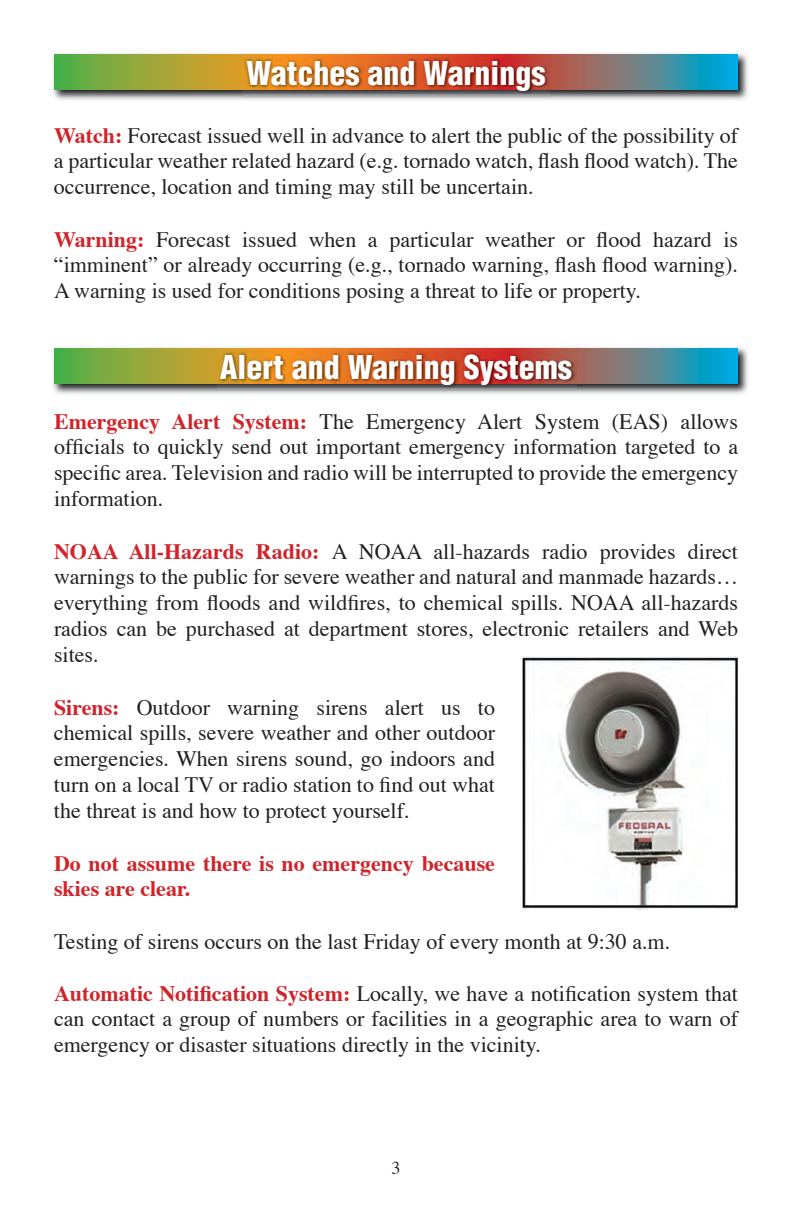
<style>
.page{position:relative;width:792px;height:1224px;background:#fff}
.page>*{position:absolute;margin:0;border:0;box-sizing:border-box;transform-origin:0 0}
.t1{font:900 condensed 32px "Helvetica";color:#fff}
.t2{font:22px/26px "Times";color:#231f20;text-align:justify}
.t3{font:700 22px/26px "Times";color:#d1232a}
.t4{font:18px "Times";color:#231f20}
.s1{font-weight:700;color:#d1232a}
</style>
<div class="page">
<img style="left:53px;top:347px;width:695px;height:47px">
<svg style="left:54px;top:348px;width:684px;height:36px;background:#799564"></svg>
<img style="left:218px;top:351px;width:359px;height:39px">
<img style="left:53px;top:53px;width:695px;height:47px">
<svg style="left:54px;top:54px;width:684px;height:36px;background:#82925f"></svg>
<img style="left:244px;top:57px;width:306px;height:39px">
<img style="left:522px;top:657px;width:216px;height:252px">
<h1 class="t1" style="left:246px;top:60px;width:301px">Watches and Warnings</h1>
<p class="t2" style="left:54px;top:124px;width:686px"><span class="s1">Watch:</span> Forecast issued well in advance to alert the public of the possibility of a particular weather related hazard (e.g. tornado watch, flash flood watch). The occurrence, location and timing may still be uncertain.</p>
<p class="t2" style="left:54px;top:228px;width:686px"><span class="s1">Warning:</span> Forecast issued when a particular weather or flood hazard is “imminent” or already occurring (e.g., tornado warning, flash flood warning).<br>A warning is used for conditions posing a threat to life or property.</p>
<h1 class="t1" style="left:220px;top:354px;width:354px">Alert and Warning Systems</h1>
<p class="t2" style="left:54px;top:410px;width:686px"><span class="s1">Emergency Alert System:</span> The Emergency Alert System (EAS) allows officials to quickly send out important emergency information targeted to a specific area. Television and radio will be interrupted to provide the emergency information.</p>
<p class="t2" style="left:54px;top:540px;width:686px"><span class="s1">NOAA All-Hazards Radio:</span> A NOAA all-hazards radio provides direct warnings to the public for severe weather and natural and manmade hazards… everything from floods and wildfires, to chemical spills. NOAA all-hazards radios can be purchased at department stores, electronic retailers and Web sites.</p>
<p class="t2" style="left:54px;top:696px;width:443px"><span class="s1">Sirens:</span> Outdoor warning sirens alert us to chemical spills, severe weather and other outdoor emergencies. When sirens sound, go indoors and turn on a local TV or radio station to find out what the threat is and how to protect yourself.</p>
<p class="t3" style="left:54px;top:852px;width:442px">Do not assume there is no emergency because skies are clear.</p>
<p class="t2" style="left:54px;top:930px;width:618px">Testing of sirens occurs on the last Friday of every month at 9:30 a.m.</p>
<p class="t2" style="left:54px;top:982px;width:686px"><span class="s1">Automatic Notification System:</span> Locally, we have a notification system that can contact a group of numbers or facilities in a geographic area to warn of emergency or disaster situations directly in the vicinity.</p>
<p class="t4" style="left:392px;top:1160px;width:10px">3</p>
</div>
